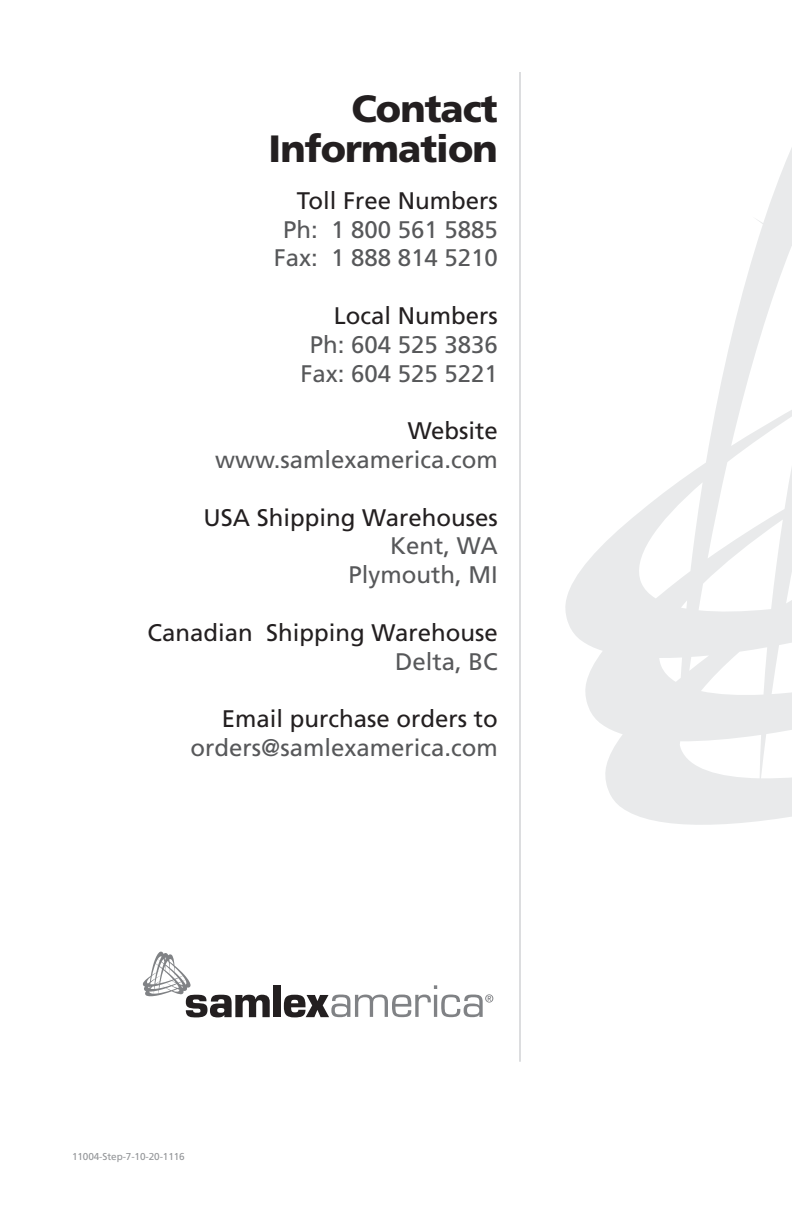
<style>
.page{position:relative;width:792px;height:1224px;background:#fff}
.page>*{position:absolute;margin:0;border:0;box-sizing:border-box;transform-origin:0 0}
.t1{font:900 38px/40px "Frutiger LT Std";letter-spacing:-.025em;color:#231f20;text-align:right}
.t2{font:24px/28.8px "Frutiger LT Std";color:#57585a;text-align:center}
.t3{font:24px "Frutiger LT Std";color:#231f20}
.t4{font:10px "Frutiger LT Std";letter-spacing:-.01em;color:#939598}
</style>
<div class="page">
<hr style="left:519px;top:72px;width:2px;height:990px;background:#dcdddf">
<div style="left:274px;top:985px;width:7px;height:32px;background:#231f20"></div>
<svg style="left:143px;top:952px;width:127px;height:66px"></svg>
<svg style="left:284px;top:985px;width:209px;height:32px"></svg>
<svg style="left:565px;top:148px;width:227px;height:677px"></svg>
<h1 class="t1" style="left:269px;top:89px;width:231px">Contact<br>Information</h1>
<p class="t3" style="left:297px;top:186px;width:202px">Toll Free Numbers</p>
<p class="t2" style="left:274px;top:215px;width:226px">Ph: 1 800 561 5885<br>Fax: 1 888 814 5210</p>
<p class="t3" style="left:334px;top:302px;width:166px">Local Numbers</p>
<p class="t2" style="left:300px;top:330px;width:199px">Ph: 604 525 3836<br>Fax: 604 525 5221</p>
<p class="t3" style="left:408px;top:417px;width:91px">Website</p>
<p class="t2" style="left:215px;top:445px;width:284px">www.samlexamerica.com</p>
<p class="t3" style="left:204px;top:503px;width:296px">USA Shipping Warehouses</p>
<p class="t2" style="left:348px;top:532px;width:151px;text-align:right">Kent, WA<br>Plymouth, MI</p>
<p class="t3" style="left:148px;top:618px;width:352px">Canadian Shipping Warehouse</p>
<p class="t2" style="left:395px;top:647px;width:104px">Delta, BC</p>
<p class="t3" style="left:222px;top:705px;width:278px">Email purchase orders to</p>
<p class="t2" style="left:191px;top:733px;width:309px">orders@samlexamerica.com</p>
<p class="t4" style="left:72px;top:1150px;width:114px">11004-Step-7-10-20-1116</p>
</div>
